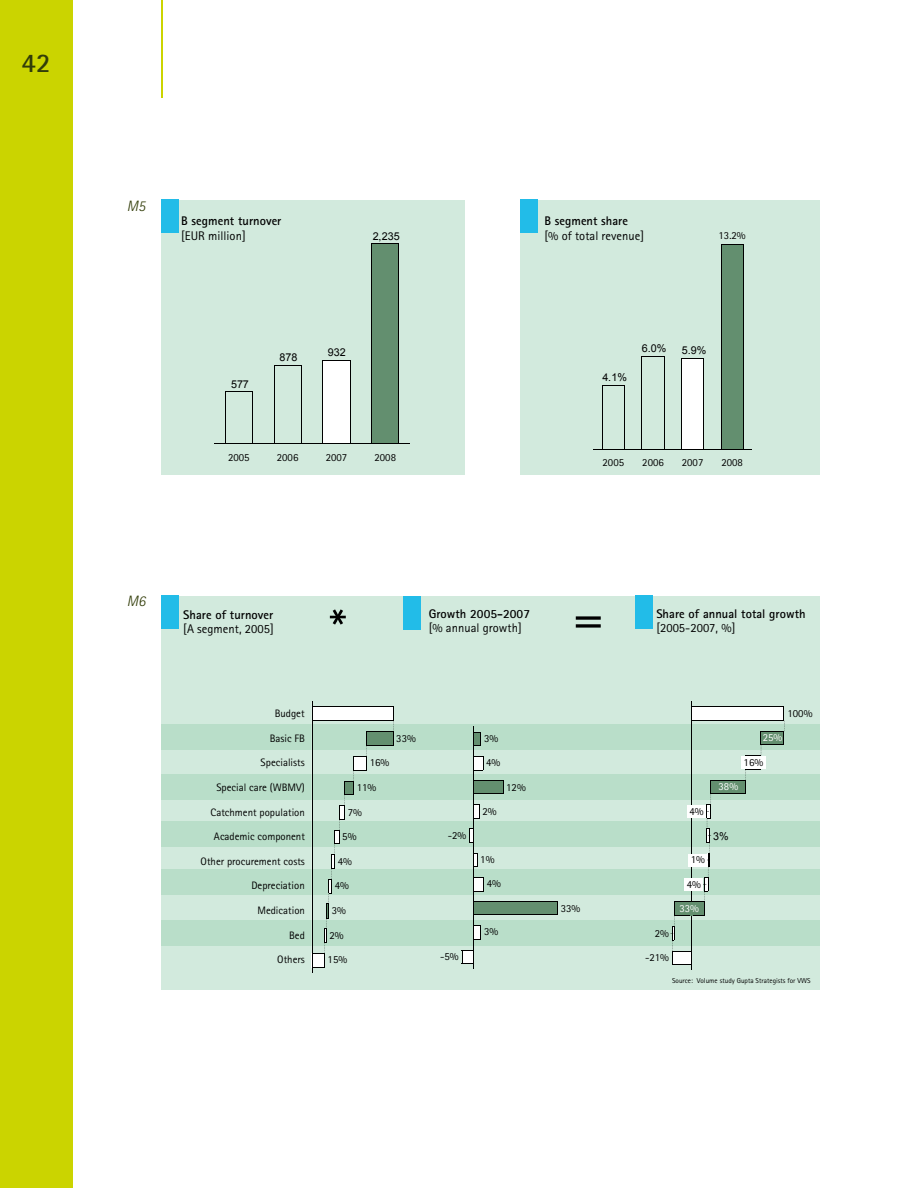
<style>
.page{position:relative;width:918px;height:1188px;background:#fff}
.page>*{position:absolute;margin:0;border:0;box-sizing:border-box;transform-origin:0 0}
.t1{font:54px "Rotis Sans Serif";color:#000}
.t2{font:700 27px "Rotis Sans Serif";color:#323d09}
.t3{font:italic 300 15px "Rotis Sans Serif";color:#323d09}
.t4{font:700 12.6px "Rotis Sans Serif";letter-spacing:.005em;color:#000}
.t5{font:12.6px "Rotis Sans Serif";letter-spacing:.005em;color:#000}
.t6{font:10.8px "Rotis Sans Serif";color:#000}
.t7{font:10.8px "Arial";letter-spacing:-.005em;color:#000}
.t8{font:10.8px "Rotis Sans Serif";color:#fff}
.t9{font:7.2px "Rotis Sans Serif";letter-spacing:.005em;color:#000}
</style>
<div class="page">
<div style="left:0;top:0;width:72px;height:1188px;background:#cbd400"></div>
<hr style="left:162px;top:0;width:1px;height:98px;background:#cbd400">
<div style="left:162px;top:596px;width:658px;height:393px;background:#d2eadd"></div>
<div style="left:162px;top:821px;width:658px;height:26px;background:#b9dec9"></div>
<div style="left:162px;top:870px;width:658px;height:25px;background:#b9dec9"></div>
<div style="left:162px;top:920px;width:658px;height:26px;background:#b9dec9"></div>
<div style="left:162px;top:774px;width:658px;height:26px;background:#b9dec9"></div>
<div style="left:162px;top:724px;width:658px;height:26px;background:#b9dec9"></div>
<svg style="left:313px;top:707px;width:82px;height:261px"></svg>
<hr style="left:312px;top:701px;width:1px;height:272px;background:#000">
<svg style="left:475px;top:732px;width:6px;height:14px"></svg>
<svg style="left:475px;top:756px;width:9px;height:15px"></svg>
<svg style="left:475px;top:781px;width:29px;height:13px"></svg>
<svg style="left:475px;top:805px;width:5px;height:14px"></svg>
<svg style="left:470px;top:829px;width:4px;height:14px"></svg>
<svg style="left:475px;top:853px;width:3px;height:14px"></svg>
<svg style="left:475px;top:878px;width:9px;height:14px"></svg>
<div style="left:474px;top:902px;width:83px;height:13px;background:#638f6f"></div>
<hr style="left:474px;top:902px;width:84px;height:1px;background:#000">
<svg style="left:557px;top:903px;width:1px;height:12px"></svg>
<hr style="left:474px;top:915px;width:84px;height:1px;background:#000">
<svg style="left:475px;top:926px;width:6px;height:14px"></svg>
<svg style="left:462px;top:950px;width:12px;height:14px"></svg>
<hr style="left:474px;top:727px;width:1px;height:242px;background:#000">
<div style="left:692px;top:707px;width:92px;height:13px;background:#fff"></div>
<hr style="left:692px;top:707px;width:92px;height:1px;background:#000">
<hr style="left:692px;top:720px;width:92px;height:1px;background:#000">
<div style="left:711px;top:780px;width:35px;height:14px;background:#638f6f"></div>
<hr style="left:711px;top:780px;width:35px;height:1px;background:#000">
<svg style="left:746px;top:707px;width:39px;height:63px"></svg>
<hr style="left:711px;top:794px;width:35px;height:1px;background:#000">
<hr style="left:692px;top:701px;width:1px;height:269px;background:#000">
<svg style="left:670px;top:780px;width:42px;height:185px"></svg>
<div style="left:684px;top:878px;width:18px;height:13px;background:#fff"></div>
<div style="left:688px;top:854px;width:18px;height:12px;background:#fff"></div>
<div style="left:687px;top:805px;width:18px;height:13px;background:#fff"></div>
<div style="left:741px;top:756px;width:25px;height:13px;background:#fff"></div>
<div style="left:161px;top:596px;width:18px;height:33px;background:#22bce8"></div>
<div style="left:403px;top:596px;width:18px;height:33px;background:#22bce8"></div>
<div style="left:635px;top:596px;width:18px;height:33px;background:#22bce8"></div>
<div style="left:162px;top:200px;width:303px;height:275px;background:#d2eadd"></div>
<div style="left:521px;top:200px;width:299px;height:275px;background:#d2eadd"></div>
<hr style="left:253px;top:392px;width:1px;height:52px;background:#000">
<hr style="left:225px;top:392px;width:1px;height:52px;background:#000">
<hr style="left:301px;top:365px;width:1px;height:79px;background:#000">
<hr style="left:274px;top:365px;width:1px;height:79px;background:#000">
<svg style="left:275px;top:365px;width:26px;height:1px"></svg>
<div style="left:323px;top:360px;width:27px;height:84px;background:#fff"></div>
<hr style="left:350px;top:360px;width:1px;height:84px;background:#000">
<hr style="left:323px;top:360px;width:1px;height:84px;background:#000">
<svg style="left:324px;top:360px;width:26px;height:1px"></svg>
<div style="left:372px;top:244px;width:27px;height:200px;background:#638f6f"></div>
<hr style="left:399px;top:244px;width:1px;height:200px;background:#000">
<hr style="left:372px;top:244px;width:1px;height:200px;background:#000">
<hr style="left:214px;top:444px;width:195px;height:1px;background:#000">
<hr style="left:625px;top:386px;width:1px;height:63px;background:#000">
<hr style="left:602px;top:386px;width:1px;height:63px;background:#000">
<hr style="left:664px;top:357px;width:1px;height:92px;background:#000">
<hr style="left:642px;top:357px;width:1px;height:92px;background:#000">
<div style="left:682px;top:358px;width:22px;height:91px;background:#fff"></div>
<hr style="left:704px;top:358px;width:1px;height:91px;background:#000">
<hr style="left:682px;top:358px;width:1px;height:91px;background:#000">
<svg style="left:683px;top:358px;width:21px;height:1px"></svg>
<div style="left:721px;top:244px;width:22px;height:205px;background:#638f6f"></div>
<hr style="left:743px;top:244px;width:1px;height:205px;background:#000">
<hr style="left:721px;top:244px;width:1px;height:205px;background:#000">
<svg style="left:722px;top:244px;width:21px;height:1px"></svg>
<hr style="left:594px;top:449px;width:158px;height:1px;background:#000">
<div style="left:161px;top:200px;width:18px;height:33px;background:#22bce8"></div>
<div style="left:521px;top:200px;width:17px;height:33px;background:#22bce8"></div>
<h2 class="t2" style="left:22px;top:46px;width:30px">42</h2>
<h3 class="t3" style="left:127px;top:197px;width:20px">M5</h3>
<p class="t4" style="left:181px;top:212px;width:102px">B segment turnover</p>
<p class="t5" style="left:181px;top:228px;width:66px">[EUR million]</p>
<p class="t7" style="left:373px;top:229px;width:28px">2,235</p>
<p class="t7" style="left:231px;top:377px;width:19px">577</p>
<p class="t7" style="left:280px;top:350px;width:19px">878</p>
<p class="t7" style="left:328px;top:345px;width:19px">932</p>
<p class="t6" style="left:228px;top:451px;width:23px">2005</p>
<p class="t6" style="left:277px;top:451px;width:23px">2006</p>
<p class="t6" style="left:326px;top:451px;width:23px">2007</p>
<p class="t6" style="left:374px;top:451px;width:23px">2008</p>
<p class="t4" style="left:544px;top:212px;width:85px">B segment share</p>
<p class="t5" style="left:544px;top:228px;width:101px">[% of total revenue]</p>
<p class="t6" style="left:719px;top:229px;width:29px">13.2%</p>
<p class="t7" style="left:602px;top:370px;width:26px">4.1%</p>
<p class="t7" style="left:642px;top:341px;width:26px">6.0%</p>
<p class="t7" style="left:682px;top:343px;width:26px">5.9%</p>
<p class="t6" style="left:603px;top:456px;width:23px">2005</p>
<p class="t6" style="left:642px;top:456px;width:23px">2006</p>
<p class="t6" style="left:682px;top:456px;width:23px">2007</p>
<p class="t6" style="left:721px;top:456px;width:23px">2008</p>
<h3 class="t3" style="left:127px;top:592px;width:20px">M6</h3>
<p class="t4" style="left:183px;top:606px;width:92px">Share of turnover</p>
<p class="t5" style="left:183px;top:621px;width:92px">[A segment, 2005]</p>
<h1 class="t1" style="left:329px;top:597px;width:19px">*</h1>
<p class="t4" style="left:656px;top:606px;width:151px">Share of annual total growth</p>
<p class="t4" style="left:429px;top:606px;width:103px">Growth 2005-2007</p>
<p class="t5" style="left:429px;top:620px;width:95px">[% annual growth]</p>
<h1 class="t1" style="left:573px;top:585px;width:32px">=</h1>
<p class="t5" style="left:656px;top:620px;width:81px">[2005-2007, %]</p>
<p class="t6" style="left:275px;top:707px;width:31px">Budget</p>
<p class="t6" style="left:787px;top:707px;width:27px">100%</p>
<p class="t6" style="left:270px;top:732px;width:37px">Basic FB</p>
<p class="t6" style="left:396px;top:732px;width:21px">33%</p>
<p class="t6" style="left:484px;top:732px;width:16px">3%</p>
<p class="t8" style="left:763px;top:731px;width:21px">25%</p>
<p class="t6" style="left:261px;top:756px;width:46px">Specialists</p>
<p class="t6" style="left:370px;top:756px;width:21px">16%</p>
<p class="t6" style="left:486px;top:756px;width:16px">4%</p>
<p class="t6" style="left:744px;top:756px;width:21px">16%</p>
<p class="t6" style="left:216px;top:781px;width:90px">Special care (WBMV)</p>
<p class="t6" style="left:357px;top:781px;width:21px">11%</p>
<p class="t6" style="left:506px;top:781px;width:21px">12%</p>
<p class="t8" style="left:719px;top:780px;width:21px">38%</p>
<p class="t6" style="left:211px;top:806px;width:96px">Catchment population</p>
<p class="t6" style="left:348px;top:806px;width:16px">7%</p>
<p class="t6" style="left:482px;top:805px;width:16px">2%</p>
<p class="t6" style="left:689px;top:805px;width:16px">4%</p>
<p class="t6" style="left:214px;top:830px;width:92px">Academic component</p>
<p class="t6" style="left:342px;top:830px;width:16px">5%</p>
<p class="t6" style="left:448px;top:829px;width:20px">-2%</p>
<p class="t7" style="left:713px;top:829px;width:17px">3%</p>
<p class="t6" style="left:201px;top:855px;width:106px">Other procurement costs</p>
<p class="t6" style="left:338px;top:855px;width:16px">4%</p>
<p class="t6" style="left:480px;top:853px;width:16px">1%</p>
<p class="t6" style="left:691px;top:853px;width:16px">1%</p>
<p class="t6" style="left:251px;top:879px;width:55px">Depreciation</p>
<p class="t6" style="left:335px;top:879px;width:16px">4%</p>
<p class="t6" style="left:487px;top:877px;width:16px">4%</p>
<p class="t6" style="left:687px;top:878px;width:16px">4%</p>
<p class="t6" style="left:257px;top:904px;width:49px">Medication</p>
<p class="t6" style="left:332px;top:904px;width:16px">3%</p>
<p class="t6" style="left:561px;top:902px;width:21px">33%</p>
<p class="t8" style="left:679px;top:902px;width:21px">33%</p>
<p class="t6" style="left:289px;top:929px;width:17px">Bed</p>
<p class="t6" style="left:329px;top:929px;width:16px">2%</p>
<p class="t6" style="left:484px;top:925px;width:16px">3%</p>
<p class="t6" style="left:655px;top:927px;width:16px">2%</p>
<p class="t6" style="left:277px;top:953px;width:29px">Others</p>
<p class="t6" style="left:328px;top:953px;width:21px">15%</p>
<p class="t6" style="left:440px;top:950px;width:20px">-5%</p>
<p class="t6" style="left:645px;top:951px;width:25px">-21%</p>
<p class="t9" style="left:672px;top:976px;width:140px">Source: Volume study Gupta Strategists for VWS</p>
</div>
